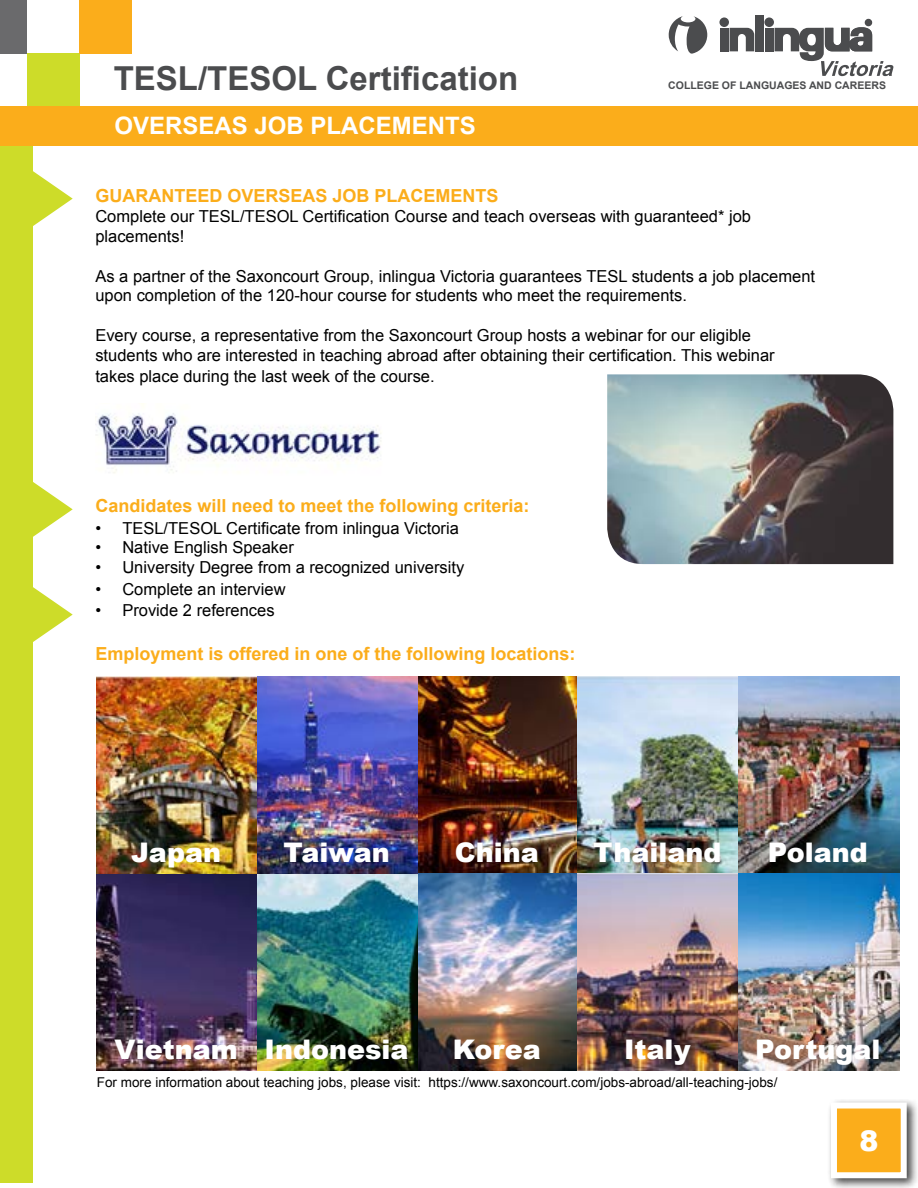
<style>
.page{position:relative;width:918px;height:1188px;background:#fff}
.page>*{position:absolute;margin:0;border:0;box-sizing:border-box;transform-origin:0 0}
.t1{font:700 33px "Arial";color:#4b4c4e}
.t2{font:900 28.5px "Arial";color:#fff}
.t3{font:900 27px "Arial";color:#fff}
.t4{font:700 24px "Arial";color:#fff}
.t5{font:700 18px "Arial";color:#fbad1b}
.t6{font:16.5px/19.8px "Arial";color:#000}
.t7{font:13.5px "Arial";color:#000}
.t8{font:700 10.5px "Arial";color:#4b4c4e}
</style>
<div class="page">
<svg style="left:33px;top:171px;width:40px;height:55px"></svg>
<div style="left:827px;top:1099px;width:91px;height:89px;background:#000;opacity:.75"></div>
<div style="left:834px;top:1106px;width:70px;height:69px;background:#fbad1b"></div>
<div style="left:831px;top:1103px;width:76px;height:75px;border:6px solid #fff"></div>
<svg style="left:33px;top:482px;width:40px;height:55px"></svg>
<svg style="left:33px;top:587px;width:40px;height:55px"></svg>
<div style="left:0;top:146px;width:33px;height:1037px;background:#cddc29"></div>
<img style="left:96px;top:676px;width:803px;height:395px">
<img style="left:96px;top:403px;width:285px;height:70px">
<img style="left:607px;top:374px;width:286px;height:190px">
<svg style="left:669px;top:16px;width:38px;height:38px"></svg>
<div style="left:719px;top:17px;width:10px;height:10px;background:#4b4c4e;border-radius:50%"></div>
<div style="left:720px;top:28px;width:8px;height:23px;background:#4b4c4e"></div>
<div style="left:764px;top:17px;width:10px;height:10px;background:#4b4c4e;border-radius:50%"></div>
<div style="left:765px;top:28px;width:8px;height:23px;background:#4b4c4e"></div>
<div style="left:755px;top:15px;width:9px;height:36px;background:#4b4c4e"></div>
<svg style="left:730px;top:28px;width:24px;height:23px"></svg>
<svg style="left:775px;top:19px;width:118px;height:57px"></svg>
<div style="left:1px;top:0;width:26px;height:54px;background:#6a6a6c"></div>
<div style="left:27px;top:54px;width:52px;height:52px;background:#cddc29"></div>
<div style="left:79px;top:0;width:52px;height:54px;background:#fbad1b"></div>
<div style="left:0;top:106px;width:918px;height:40px;background:#fbad1b"></div>
<h1 class="t1" style="left:114px;top:57px;width:406px">TESL/TESOL Certification</h1>
<h3 class="t4" style="left:115px;top:109px;width:363px">OVERSEAS JOB PLACEMENTS</h3>
<p class="t8" style="left:668px;top:78px;width:219px">COLLEGE OF LANGUAGES AND CAREERS</p>
<p class="t5" style="left:95px;top:184px;width:405px">GUARANTEED OVERSEAS JOB PLACEMENTS</p>
<p class="t6" style="left:95px;top:207px;width:657px">Complete our TESL/TESOL Certification Course and teach overseas with guaranteed* job placements!</p>
<p class="t6" style="left:95px;top:266px;width:721px">As a partner of the Saxoncourt Group, inlingua Victoria guarantees TESL students a job placement upon completion of the 120-hour course for students who meet the requirements.</p>
<p class="t6" style="left:95px;top:325px;width:681px">Every course, a representative from the Saxoncourt Group hosts a webinar for our eligible students who are interested in teaching abroad after obtaining their certification. This webinar</p>
<p class="t6" style="left:95px;top:367px;width:341px">takes place during the last week of the course.</p>
<p class="t5" style="left:95px;top:494px;width:436px">Candidates will need to meet the following criteria:</p>
<p class="t6" style="left:95px;top:518px;width:365px">• TESL/TESOL Certificate from inlingua Victoria</p>
<p class="t6" style="left:95px;top:538px;width:200px">• Native English Speaker</p>
<p class="t6" style="left:95px;top:558px;width:371px">• University Degree from a recognized university</p>
<p class="t6" style="left:95px;top:579px;width:192px">• Complete an interview</p>
<p class="t6" style="left:95px;top:601px;width:181px">• Provide 2 references</p>
<p class="t5" style="left:95px;top:641px;width:482px">Employment is offered in one of the following locations:</p>
<h3 class="t3" style="left:131px;top:833px;width:91px">Japan</h3>
<h3 class="t3" style="left:283px;top:833px;width:108px">Taiwan</h3>
<h3 class="t3" style="left:455px;top:833px;width:86px">China</h3>
<h3 class="t3" style="left:593px;top:833px;width:130px">Thailand</h3>
<h3 class="t3" style="left:768px;top:833px;width:101px">Poland</h3>
<h3 class="t3" style="left:115px;top:1029px;width:296px">Vietnam Indonesia</h3>
<h3 class="t3" style="left:453px;top:1029px;width:90px">Korea</h3>
<h3 class="t3" style="left:624px;top:1029px;width:68px">Italy</h3>
<h3 class="t3" style="left:755px;top:1029px;width:127px">Portugal</h3>
<p class="t7" style="left:97px;top:1074px;width:682px">For more information about teaching jobs, please visit: https://www.saxoncourt.com/jobs-abroad/all-teaching-jobs/</p>
<h2 class="t2" style="left:859px;top:1121px;width:21px">8</h2>
</div>
